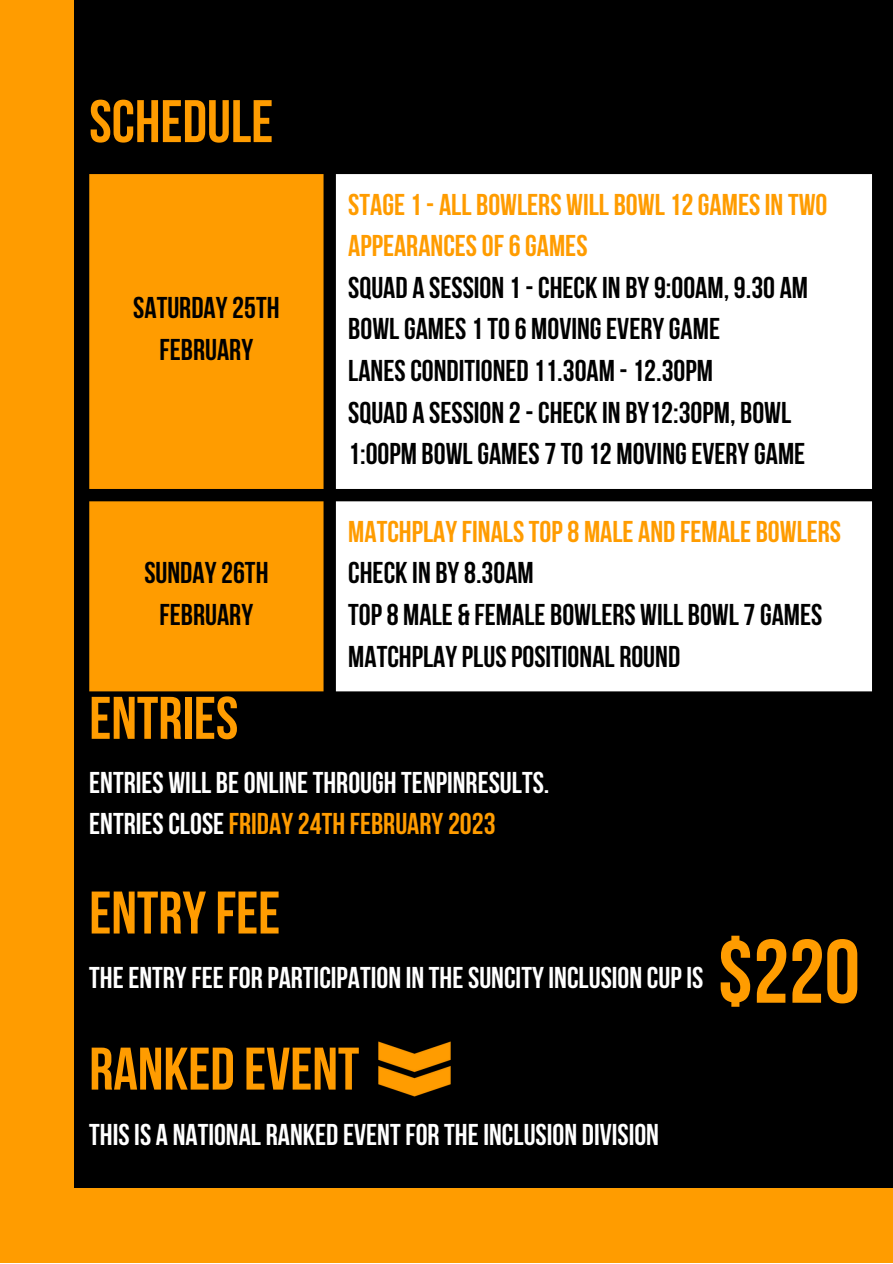
<style>
.page{position:relative;width:893px;height:1264px;background:#fff}
.page>*{position:absolute;margin:0;border:0;box-sizing:border-box;transform-origin:0 0}
.t1{font:700 89.85px "Bebas Neue";color:#ff9c00}
.t2{font:700 60px "Bebas Neue";color:#ff9c00}
.t3{font:700 30px/41.5px "Bebas Neue";color:#000;text-align:center}
.t4{font:700 30px/41.5px "Bebas Neue";color:#fff}
.t5{font:700 30px/41.5px "Bebas Neue";color:#ff9c00}
.s1{color:#ff9c00}
</style>
<div class="page">
<div style="left:0;top:0;width:892px;height:1262px;background:#000"></div>
<div style="left:0;top:0;width:74px;height:1262px;background:#ff9c00"></div>
<div style="left:0;top:1188px;width:892px;height:74px;background:#ff9c00"></div>
<div style="left:89px;top:174px;width:234px;height:517px;background:#ff9c00"></div>
<div style="left:336px;top:174px;width:535px;height:517px;background:#fff"></div>
<img style="left:378px;top:1041px;width:73px;height:56px">
<h2 class="t2" style="left:89px;top:97px;width:185px">SCHEDULE</h2>
<p class="t3" style="left:133px;top:290px;width:148px">SATURDAY25TH<br>FEBRUARY</p>
<p class="t3" style="left:144px;top:555px;width:126px">SUNDAY26TH<br>FEBRUARY</p>
<p class="t5" style="left:348px;top:186px;width:480px">STAGE1- ALL BOWLERS WILL BOWL12GAMESIN TWO<br>APPEARANCESOF6GAMES</p>
<p class="t3" style="left:348px;top:269px;width:461px;text-align:left">SQUAD A SESSION 1-CHECK IN BY9:00AM, 9.30 AM BOWLGAMES1TO6 MOVINGEVERYGAME LANESCONDITIONED 11.30AM -12.30PM<br>SQUAD A SESSION 2-CHECK IN BY12:30PM, BOWL 1:00PM BOWLGAMES7TO12 MOVINGEVERYGAME</p>
<p class="t5" style="left:348px;top:513px;width:494px">MATCHPLAYFINALSTOP8 MALE AND FEMALE BOWLERS</p>
<p class="t3" style="left:348px;top:555px;width:475px;text-align:left">CHECK IN BY8.30AM<br>TOP8 MALE &amp; FEMALE BOWLERS WILL BOWL7GAMES<br>MATCHPLAYPLUSPOSITIONAL ROUND</p>
<h2 class="t2" style="left:89px;top:693px;width:150px">ENTRIES</h2>
<p class="t4" style="left:89px;top:764px;width:461px">ENTRIES WILL BEONLINETHROUGH TENPINRESULTS.<br>ENTRIESCLOSE<span class="s1">FRIDAY24TH FEBRUARY2023</span></p>
<h2 class="t2" style="left:89px;top:888px;width:192px">ENTRYFEE</h2>
<p class="t4" style="left:89px;top:959px;width:615px">THEENTRYFEEFOR PARTICIPATION IN THESUNCITYINCLUSION CUPIS</p>
<h2 class="t2" style="left:89px;top:1044px;width:271px">RANKED EVENT</h2>
<p class="t4" style="left:89px;top:1117px;width:571px">THISIS A NATIONAL RANKED EVENTFOR THEINCLUSION DIVISION</p>
<h1 class="t1" style="left:717px;top:935px;width:144px">$220</h1>
</div>
